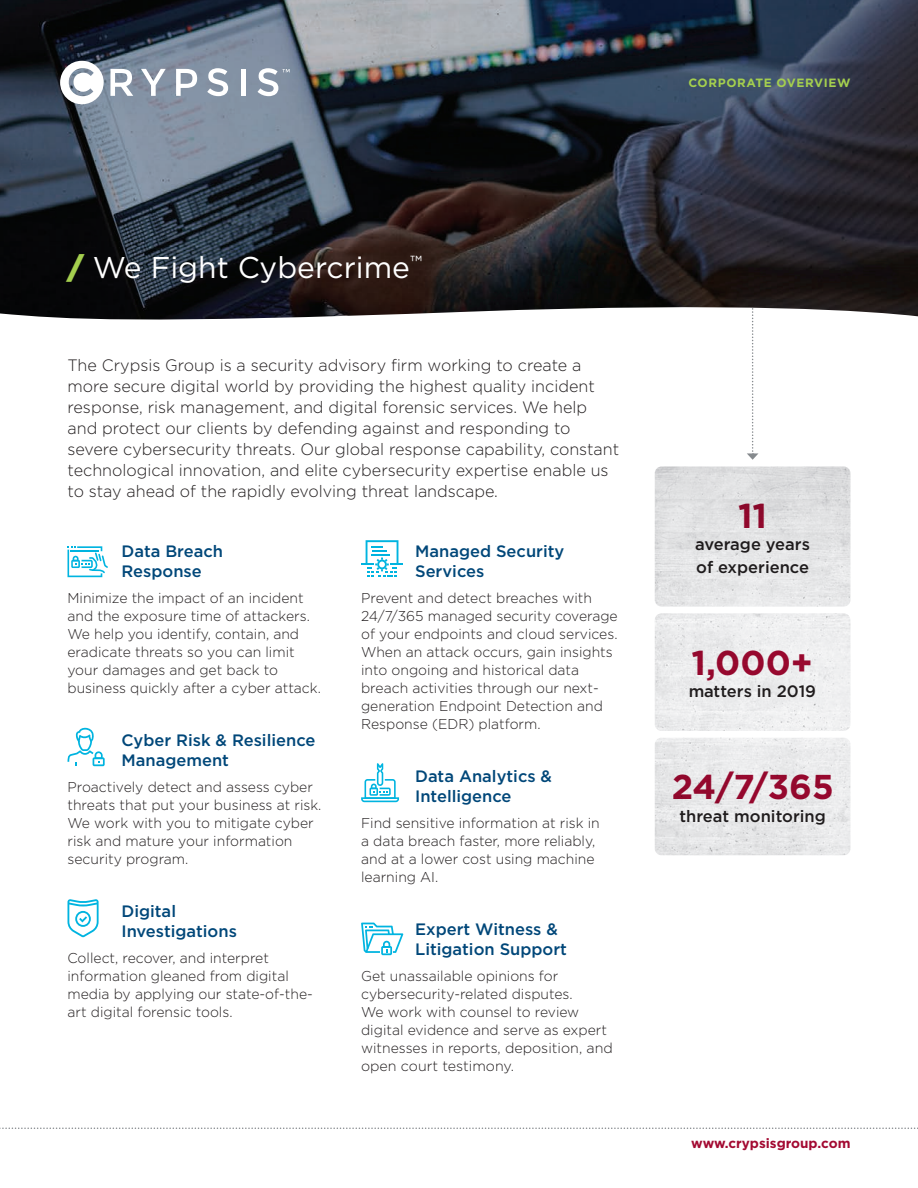
<style>
.page{position:relative;width:918px;height:1188px;background:#fff}
.page>*{position:absolute;margin:0;border:0;box-sizing:border-box;transform-origin:0 0}
.t1{font:700 34.5px "Gotham";color:#a30a32}
.t2{font:30px "Gotham";color:#fff}
.t3{font:300 16.5px/21px "Gotham";color:#231f20}
.t4{font:500 16.5px/19.8px "Gotham";color:#004779}
.t5{font:500 16.5px/22.5px "Gotham";color:#231f20}
.t6{font:300 14.25px/18px "Gotham";color:#231f20}
.t7{font:700 13.5px "Gotham";color:#a30a32}
.t8{font:700 12px "Gotham";letter-spacing:.05em;color:#a4cf4e}
.s1{font-weight:900;color:#a4cf4e}
</style>
<div class="page">
<svg style="left:0;top:1128px;width:918px;height:1px"></svg>
<img style="left:655px;top:738px;width:195px;height:117px">
<svg style="left:747px;top:322px;width:11px;height:138px"></svg>
<img style="left:0;top:0;width:918px;height:322px">
<svg style="left:68px;top:546px;width:40px;height:31px"></svg>
<svg style="left:68px;top:728px;width:37px;height:38px"></svg>
<svg style="left:68px;top:899px;width:31px;height:38px"></svg>
<svg style="left:361px;top:540px;width:42px;height:37px"></svg>
<svg style="left:361px;top:763px;width:38px;height:39px"></svg>
<svg style="left:361px;top:923px;width:42px;height:32px"></svg>
<svg style="left:60px;top:61px;width:44px;height:43px"></svg>
<svg style="left:110px;top:69px;width:23px;height:27px"></svg>
<svg style="left:141px;top:69px;width:25px;height:27px"></svg>
<svg style="left:176px;top:69px;width:21px;height:27px"></svg>
<svg style="left:207px;top:68px;width:21px;height:28px"></svg>
<hr style="left:241px;top:69px;width:4px;height:27px;background:#fff">
<svg style="left:258px;top:68px;width:32px;height:28px"></svg>
<img style="left:655px;top:466px;width:195px;height:141px">
<img style="left:655px;top:613px;width:195px;height:118px">
<p class="t8" style="left:688px;top:75px;width:164px">CORPORATE OVERVIEW</p>
<h2 class="t2" style="left:68px;top:251px;width:356px"><span class="s1">/</span> We Fight Cybercrime<sup>™</sup></h2>
<p class="t3" style="left:68px;top:354px;width:553px">The Crypsis Group is a security advisory firm working to create a more secure digital world by providing the highest quality incident response, risk management, and digital forensic services. We help and protect our clients by defending against and responding to severe cybersecurity threats. Our global response capability, constant technological innovation, and elite cybersecurity expertise enable us to stay ahead of the rapidly evolving threat landscape.</p>
<p class="t4" style="left:122px;top:542px;width:103px">Data Breach<br>Response</p>
<p class="t6" style="left:68px;top:588px;width:255px">Minimize the impact of an incident and the exposure time of attackers.<br>We help you identify, contain, and eradicate threats so you can limit your damages and get back to business quickly after a cyber attack.</p>
<p class="t4" style="left:122px;top:731px;width:195px">Cyber Risk &amp; Resilience<br>Management</p>
<p class="t6" style="left:68px;top:777px;width:255px">Proactively detect and assess cyber threats that put your business at risk.<br>We work with you to mitigate cyber risk and mature your information security program.</p>
<p class="t4" style="left:122px;top:902px;width:117px">Digital<br>Investigations</p>
<p class="t6" style="left:68px;top:948px;width:247px">Collect, recover, and interpret information gleaned from digital media by applying our state-of-the&shy;art digital forensic tools.</p>
<p class="t4" style="left:415px;top:542px;width:151px">Managed Security<br>Services</p>
<p class="t6" style="left:361px;top:588px;width:258px">Prevent and detect breaches with 24/7/365 managed security coverage of your endpoints and cloud services.<br>When an attack occurs, gain insights into ongoing and historical data breach activities through our next&shy;generation Endpoint Detection and Response (EDR) platform.</p>
<p class="t4" style="left:415px;top:767px;width:138px">Data Analytics &amp;<br>Intelligence</p>
<p class="t6" style="left:361px;top:813px;width:240px">Find sensitive information at risk in a data breach faster, more reliably, and at a lower cost using machine learning AI.</p>
<p class="t4" style="left:415px;top:920px;width:153px">Expert Witness &amp;<br>Litigation Support</p>
<p class="t6" style="left:361px;top:966px;width:253px">Get unassailable opinions for cybersecurity-related disputes.<br>We work with counsel to review digital evidence and serve as expert witnesses in reports, deposition, and open court testimony.</p>
<h1 class="t1" style="left:738px;top:493px;width:31px">11</h1>
<p class="t5" style="left:695px;top:533px;width:116px">average years of experience</p>
<h1 class="t1" style="left:692px;top:640px;width:123px">1,000+</h1>
<p class="t5" style="left:688px;top:680px;width:129px">matters in 2019</p>
<h1 class="t1" style="left:671px;top:764px;width:164px">24/7/365</h1>
<p class="t5" style="left:679px;top:804px;width:148px">threat monitoring</p>
<p class="t7" style="left:691px;top:1134px;width:161px">www.crypsisgroup.com</p>
</div>
